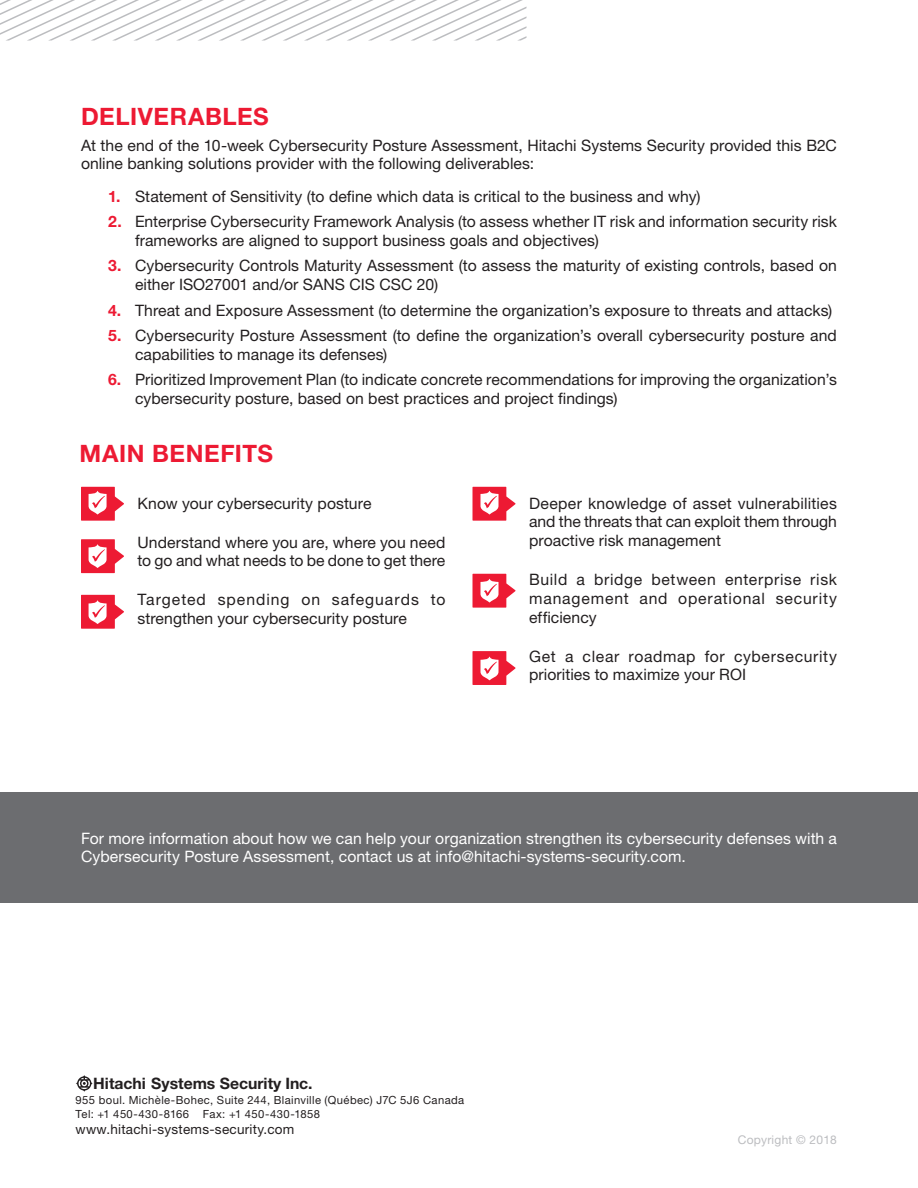
<style>
.page{position:relative;width:918px;height:1188px;background:#fff}
.page>*{position:absolute;margin:0;border:0;box-sizing:border-box;transform-origin:0 0}
.t1{font:700 24px "Helvetica Neue LT Std";letter-spacing:.025em;color:#ed1a33}
.Body_Text{font:15.75px/18.8px "Helvetica Neue LT Std";letter-spacing:.005em;color:#231f20}
.Body_Text-2{font:15.75px/18.8px "Helvetica Neue LT Std";letter-spacing:.005em;color:#fff}
.Body_Text-3{font:15.75px/18.8px "Helvetica Neue LT Std";letter-spacing:.035em;color:#231f20}
.t2{font:700 15.75px "Helvetica Neue LT Std";color:#231f20}
.t3{font:13.5px "Helvetica Neue LT Std";letter-spacing:.02em;color:#231f20}
.Copyright{font:12px "Helvetica Neue LT Std";letter-spacing:.02em;color:#bcbdc0}
.t4{font:11.25px/13.5px "Helvetica Neue LT Std";letter-spacing:.035em;color:#231f20}
.s1{font-weight:700;color:#ed1a33}
</style>
<div class="page">
<svg style="left:0;top:0;width:527px;height:41px"></svg>
<div style="left:0;top:792px;width:918px;height:111px;background:#6c6d70"></div>
<svg style="left:473px;top:487px;width:43px;height:34px"></svg>
<svg style="left:473px;top:574px;width:43px;height:34px"></svg>
<svg style="left:473px;top:651px;width:43px;height:34px"></svg>
<svg style="left:81px;top:487px;width:43px;height:34px"></svg>
<svg style="left:81px;top:539px;width:43px;height:34px"></svg>
<svg style="left:81px;top:595px;width:43px;height:34px"></svg>
<svg style="left:76px;top:1075px;width:17px;height:17px"></svg>
<h2 class="t1" style="left:81px;top:102px;width:189px">DELIVERABLES</h2>
<p class="Body_Text" style="left:81px;top:135px;width:758px">At the end of the 10-week Cybersecurity Posture Assessment, Hitachi Systems Security provided this B2C online banking solutions provider with the following deliverables:</p>
<p class="Body_Text" style="left:108px;top:186px;width:594px"><span class="s1">1.</span> Statement of Sensitivity (to define which data is critical to the business and why)</p>
<p class="Body_Text" style="left:135px;top:212px;width:704px;text-indent:-27px"><span class="s1">2.</span> Enterprise Cybersecurity Framework Analysis (to assess whether IT risk and information security risk frameworks are aligned to support business goals and objectives)</p>
<p class="Body_Text" style="left:135px;top:256px;width:703px;text-indent:-27px"><span class="s1">3.</span> Cybersecurity Controls Maturity Assessment (to assess the maturity of existing controls, based on either ISO27001 and/or SANS CIS CSC 20)</p>
<p class="Body_Text" style="left:108px;top:300px;width:726px"><span class="s1">4.</span> Threat and Exposure Assessment (to determine the organization’s exposure to threats and attacks)</p>
<p class="Body_Text" style="left:135px;top:326px;width:703px;text-indent:-27px"><span class="s1">5.</span> Cybersecurity Posture Assessment (to define the organization’s overall cybersecurity posture and capabilities to manage its defenses)</p>
<p class="Body_Text" style="left:135px;top:370px;width:703px;text-indent:-27px"><span class="s1">6.</span> Prioritized Improvement Plan (to indicate concrete recommendations for improving the organization’s cybersecurity posture, based on best practices and project findings)</p>
<h2 class="t1" style="left:80px;top:438px;width:195px">MAIN BENEFITS</h2>
<p class="Body_Text" style="left:138px;top:493px;width:235px">Know your cybersecurity posture</p>
<p class="Body_Text" style="left:138px;top:532px;width:309px">Understand where you are, where you need to go and what needs to be done to get there</p>
<p class="Body_Text" style="left:138px;top:590px;width:309px">Targeted spending on safeguards to strengthen your cybersecurity posture</p>
<p class="Body_Text" style="left:529px;top:493px;width:309px;text-align:justify">Deeper knowledge of asset vulnerabilities and the threats that can exploit them through proactive risk management</p>
<p class="Body_Text" style="left:529px;top:570px;width:309px;text-align:justify">Build a bridge between enterprise risk management and operational security efficiency</p>
<p class="Body_Text-3" style="left:529px;top:646px;width:309px">Get a clear roadmap for cybersecurity priorities to maximize your ROI</p>
<p class="Body_Text-2" style="left:81px;top:829px;width:758px">For more information about how we can help your organization strengthen its cybersecurity defenses with a<br>Cybersecurity Posture Assessment, contact us at info@hitachi-systems-security.com.</p>
<p class="t2" style="left:93px;top:1074px;width:221px">Hitachi Systems Security Inc.</p>
<p class="t4" style="left:76px;top:1093px;width:390px">955 boul. Michèle-Bohec, Suite 244, Blainville (Québec) J7C 5J6 Canada<br>Tel: +1 450-430-8166 Fax: +1 450-430-1858</p>
<p class="t3" style="left:76px;top:1121px;width:220px">www.hitachi-systems-security.com</p>
<p class="Copyright" style="left:738px;top:1133px;width:101px">Copyright © 2018</p>
</div>
